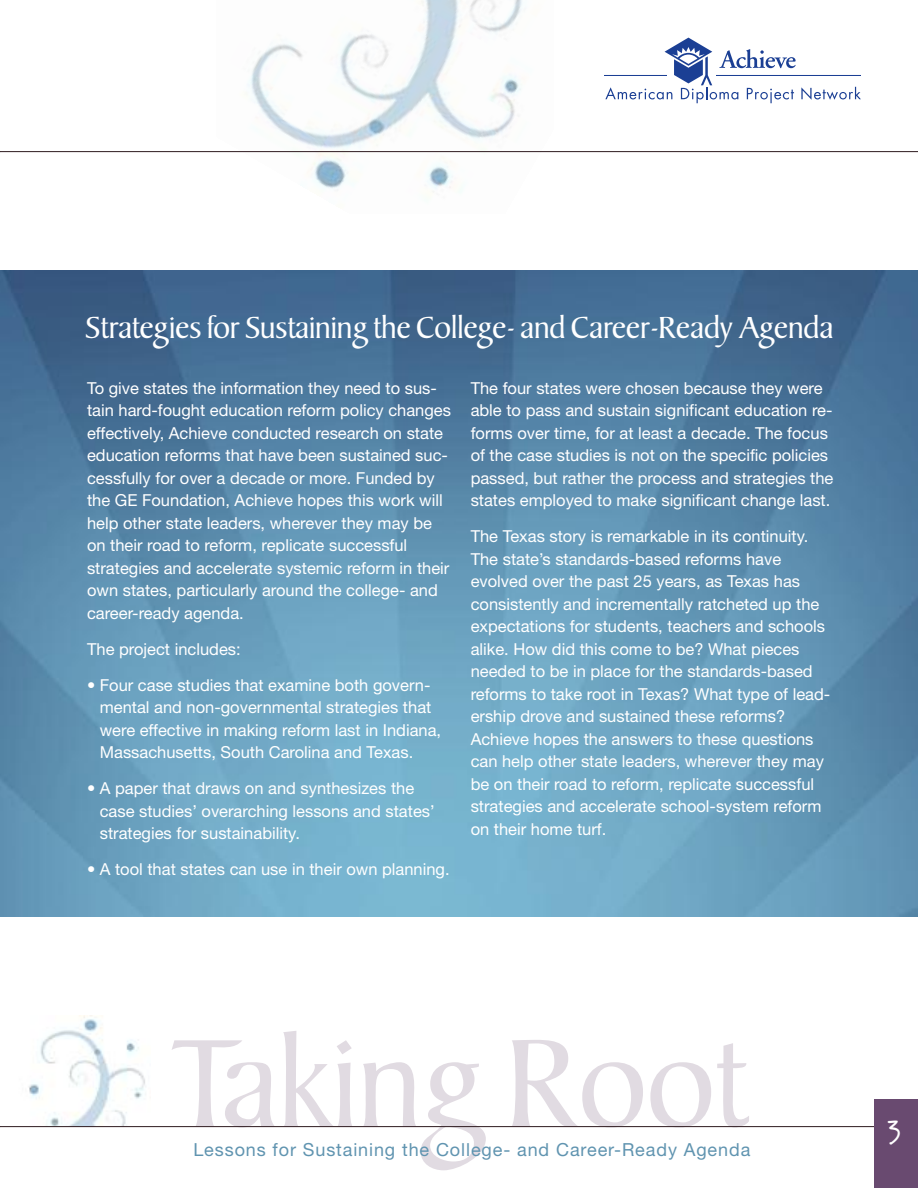
<style>
.page{position:relative;width:918px;height:1188px;background:#fff}
.page>*{position:absolute;margin:0;border:0;box-sizing:border-box;transform-origin:0 0}
.t1{font:123px "Keeple";color:#e1dbe2}
.t2{font:30px "Keeple";color:#fff}
.t3{font:700 25.5px "Marydale";color:#fff}
.t4{font:18px "Helvetica Neue";letter-spacing:.05em;color:#6094b0}
.t5{font:16.5px/22.5px "Helvetica Neue";color:#fff}
</style>
<div class="page">
<img style="left:29px;top:1016px;width:116px;height:110px">
<img style="left:216px;top:0;width:338px;height:193px">
<hr style="left:0;top:151px;width:918px;height:1px;background:#2e1a1f">
<hr style="left:0;top:1126px;width:918px;height:1px;background:#2e1a1f">
<img style="left:0;top:270px;width:918px;height:646px">
<div style="left:874px;top:1099px;width:44px;height:89px;background:#694a70"></div>
<svg style="left:605px;top:38px;width:256px;height:65px"></svg>
<h2 class="t2" style="left:85px;top:315px;width:750px">Strategies for Sustaining the College- and Career-Ready Agenda</h2>
<p class="t5" style="left:87px;top:376px;width:366px">To give states the information they need to sus&shy;tain hard-fought education reform policy changes effectively, Achieve conducted research on state education reforms that have been sustained suc&shy;cessfully for over a decade or more. Funded by the GE Foundation, Achieve hopes this work will help other state leaders, wherever they may be on their road to reform, replicate successful strategies and accelerate systemic reform in their own states, particularly around the college- and career-ready agenda.</p>
<p class="t5" style="left:87px;top:637px;width:155px">The project includes:</p>
<p class="t5" style="left:100px;top:673px;width:343px;text-indent:-13px">• Four case studies that examine both govern&shy;mental and non-governmental strategies that were effective in making reform last in Indiana, Massachusetts, South Carolina and Texas.</p>
<p class="t5" style="left:100px;top:777px;width:336px;text-indent:-13px">• A paper that draws on and synthesizes the case studies’ overarching lessons and states’ strategies for sustainability.</p>
<p class="t5" style="left:87px;top:858px;width:364px">• A tool that states can use in their own planning.</p>
<p class="t5" style="left:471px;top:376px;width:364px">The four states were chosen because they were able to pass and sustain significant education re&shy;forms over time, for at least a decade. The focus of the case studies is not on the specific policies passed, but rather the process and strategies the states employed to make significant change last.</p>
<p class="t5" style="left:471px;top:525px;width:361px">The Texas story is remarkable in its continuity.<br>The state’s standards-based reforms have evolved over the past 25 years, as Texas has consistently and incrementally ratcheted up the expectations for students, teachers and schools alike. How did this come to be? What pieces needed to be in place for the standards-based reforms to take root in Texas? What type of lead&shy;ership drove and sustained these reforms?<br>Achieve hopes the answers to these questions can help other state leaders, wherever they may be on their road to reform, replicate successful strategies and accelerate school-system reform on their home turf.</p>
<h1 class="t1" style="left:172px;top:1033px;width:576px">Taking Root</h1>
<p class="t4" style="left:193px;top:1139px;width:558px">Lessons for Sustaining the College- and Career-Ready Agenda</p>
<h3 class="t3" style="left:888px;top:1112px;width:15px">3</h3>
</div>
